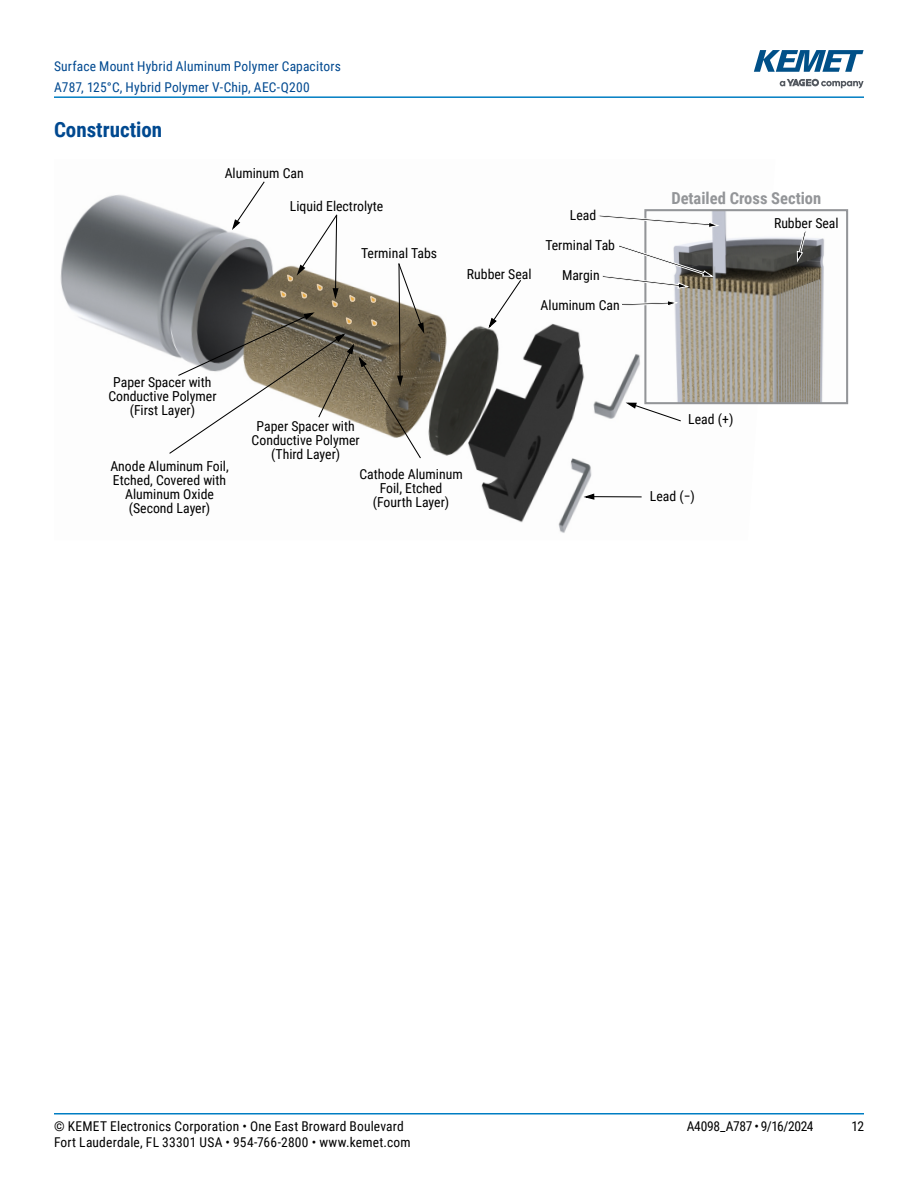
<style>
.page{position:relative;width:918px;height:1188px;background:#fff}
.page>*{position:absolute;margin:0;border:0;box-sizing:border-box;transform-origin:0 0}
.t1{font:700 21px "Roboto Condensed";color:#004990}
.t2{font:700 16.5px "Roboto Condensed";color:#939598}
.t3{font:13.8px/13.8px "Roboto Condensed";color:#000;text-align:center}
.t4{font:13.5px "Roboto Condensed";letter-spacing:.015em;color:#000}
.t5{font:13.5px/21px "Roboto Condensed";letter-spacing:.015em;color:#004990}
.t6{font:13.5px "Roboto Condensed";letter-spacing:-.03em;color:#000}
</style>
<div class="page">
<hr style="left:54px;top:1113px;width:810px;height:2px;background:#007dc3">
<hr style="left:54px;top:96px;width:810px;height:2px;background:#007dc3">
<svg style="left:780px;top:79px;width:84px;height:9px"></svg>
<svg style="left:754px;top:50px;width:110px;height:22px"></svg>
<img style="left:60px;top:194px;width:715px;height:339px">
<img style="left:649px;top:212px;width:176px;height:189px">
<div style="left:644px;top:209px;width:204px;height:195px;border:2px solid #939598"></div>
<svg style="left:797px;top:230px;width:10px;height:33px"></svg>
<svg style="left:598px;top:214px;width:122px;height:14px"></svg>
<svg style="left:601px;top:244px;width:114px;height:45px"></svg>
<svg style="left:621px;top:300px;width:58px;height:7px"></svg>
<svg style="left:487px;top:279px;width:35px;height:52px"></svg>
<svg style="left:623px;top:402px;width:59px;height:20px"></svg>
<hr style="left:593px;top:496px;width:49px;height:1px;background:#000">
<svg style="left:581px;top:493px;width:14px;height:8px"></svg>
<svg style="left:168px;top:181px;width:256px;height:278px"></svg>
<p class="t5" style="left:54px;top:55px;width:288px">Surface Mount Hybrid Aluminum Polymer Capacitors<br>A787, 125°C, Hybrid Polymer V-Chip, AEC-Q200</p>
<h1 class="t1" style="left:54px;top:115px;width:110px">Construction</h1>
<p class="t3" style="left:225px;top:166px;width:81px">Aluminum Can</p>
<p class="t3" style="left:290px;top:199px;width:95px">Liquid Electrolyte</p>
<p class="t3" style="left:361px;top:246px;width:78px">Terminal Tabs</p>
<p class="t3" style="left:467px;top:266px;width:66px">Rubber Seal</p>
<p class="t3" style="left:545px;top:200px;width:71px;line-height:29.7px">Lead<br>Terminal Tab</p>
<p class="t3" style="left:562px;top:267px;width:39px">Margin</p>
<p class="t3" style="left:541px;top:297px;width:81px">Aluminum Can</p>
<p class="t3" style="left:108px;top:375px;width:110px">Paper Spacer with<br>Conductive Polymer (First Layer)</p>
<p class="t3" style="left:252px;top:419px;width:110px">Paper Spacer with<br>Conductive Polymer (Third Layer)</p>
<p class="t3" style="left:110px;top:459px;width:120px">Anode Aluminum Foil,<br>Etched, Covered with<br>Aluminum Oxide (Second Layer)</p>
<p class="t3" style="left:359px;top:467px;width:105px">Cathode Aluminum<br>Foil, Etched (Fourth Layer)</p>
<p class="t2" style="left:671px;top:187px;width:152px">Detailed Cross Section</p>
<p class="t3" style="left:774px;top:216px;width:66px">Rubber Seal</p>
<p class="t3" style="left:688px;top:412px;width:47px">Lead (+)</p>
<p class="t3" style="left:650px;top:489px;width:47px">Lead (−)</p>
<p class="t4" style="left:54px;top:1116px;width:351px">© KEMET Electronics Corporation • One East Broward Boulevard</p>
<p class="t6" style="left:687px;top:1116px;width:128px">A4098_A787 • 9/16/2024</p>
<p class="t4" style="left:852px;top:1116px;width:14px">12</p>
<p class="t4" style="left:54px;top:1133px;width:358px">Fort Lauderdale, FL 33301 USA • 954-766-2800 • www.kemet.com</p>
</div>
